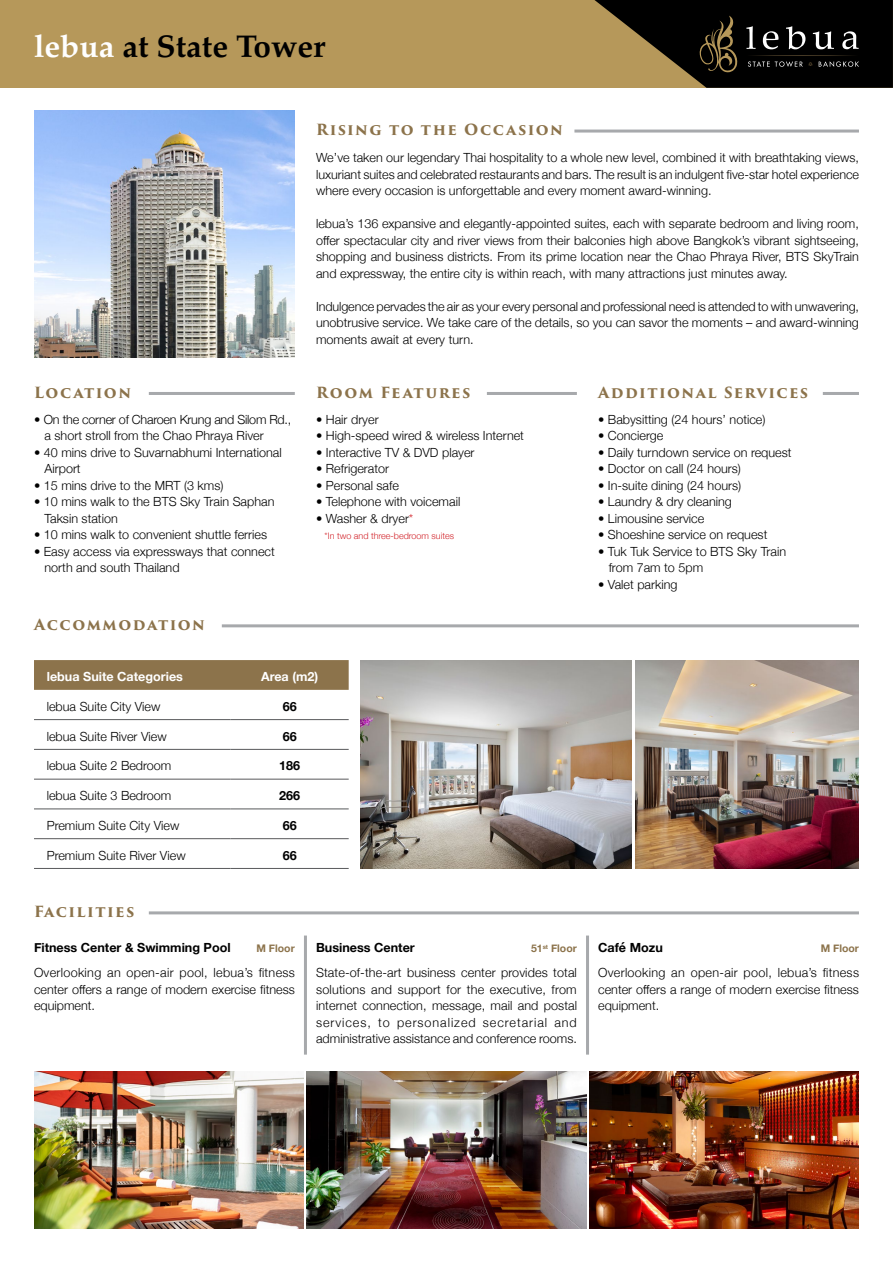
<style>
.page{position:relative;width:893px;height:1263px;background:#fff}
.page>*{position:absolute;margin:0;border:0;box-sizing:border-box;transform-origin:0 0}
.t1{font:700 31.5px "Palatino";color:#000}
.t2{font:700 15px "Trajan Pro 3";letter-spacing:.1em;color:#8c734b}
.t3{font:300 12.6px/16.5px "Helvetica Neue";color:#000;text-align:justify}
.t4{font:300 12.6px/16.5px "Helvetica Neue";letter-spacing:-.02em;color:#000}
.t5{font:700 12.6px "Helvetica Neue";color:#000}
.t6{font:700 12.6px "Helvetica Neue";color:#fff}
.t7{font:700 10.5px "Helvetica Neue";color:#8c734b}
.t8{font:300 9px "Helvetica Neue";color:#d2232a}
.s1{color:#fff}
.s2{color:#d2232a}
</style>
<div class="page">
<div style="left:0;top:0;width:893px;height:88px;background:#b6985a"></div>
<svg style="left:594px;top:0;width:299px;height:88px"></svg>
<img style="left:34px;top:111px;width:261px;height:246px">
<hr style="left:574px;top:130px;width:285px;height:3px;background:#a7a9ac">
<hr style="left:149px;top:392px;width:146px;height:3px;background:#a7a9ac">
<hr style="left:823px;top:392px;width:36px;height:3px;background:#a7a9ac">
<hr style="left:487px;top:392px;width:90px;height:3px;background:#a7a9ac">
<hr style="left:222px;top:624px;width:637px;height:3px;background:#a7a9ac">
<hr style="left:149px;top:911px;width:710px;height:3px;background:#a7a9ac">
<div style="left:34px;top:660px;width:315px;height:30px;background:#8c734b"></div>
<hr style="left:34px;top:719px;width:197px;height:1px;background:#58595b">
<hr style="left:231px;top:719px;width:118px;height:1px;background:#58595b">
<hr style="left:34px;top:749px;width:197px;height:1px;background:#58595b">
<hr style="left:231px;top:749px;width:118px;height:1px;background:#58595b">
<hr style="left:34px;top:779px;width:197px;height:1px;background:#58595b">
<hr style="left:231px;top:779px;width:118px;height:1px;background:#58595b">
<hr style="left:34px;top:808px;width:197px;height:1px;background:#58595b">
<hr style="left:231px;top:808px;width:118px;height:1px;background:#58595b">
<hr style="left:34px;top:838px;width:197px;height:1px;background:#58595b">
<hr style="left:231px;top:838px;width:118px;height:1px;background:#58595b">
<hr style="left:34px;top:868px;width:197px;height:1px;background:#58595b">
<hr style="left:231px;top:868px;width:118px;height:1px;background:#58595b">
<img style="left:360px;top:660px;width:271px;height:209px">
<img style="left:34px;top:1071px;width:270px;height:158px">
<img style="left:307px;top:1071px;width:279px;height:158px">
<img style="left:589px;top:1071px;width:270px;height:158px">
<img style="left:636px;top:660px;width:223px;height:209px">
<hr style="left:304px;top:935px;width:3px;height:119px;background:#a7a9ac">
<hr style="left:586px;top:935px;width:3px;height:119px;background:#a7a9ac">
<h1 class="t1" style="left:34px;top:19px;width:293px"><span class="s1">lebua</span> at State Tower</h1>
<p class="t2" style="left:316px;top:119px;width:248px">Rising to the Occasion</p>
<p class="t3" style="left:316px;top:149px;width:544px">We’ve taken our legendary Thai hospitality to a whole new level, combined it with breathtaking views, luxuriant suites and celebrated restaurants and bars. The result is an indulgent five-star hotel experience where every occasion is unforgettable and every moment award-winning.</p>
<p class="t3" style="left:316px;top:215px;width:544px">lebua’s 136 expansive and elegantly-appointed suites, each with separate bedroom and living room, offer spectacular city and river views from their balconies high above Bangkok’s vibrant sightseeing, shopping and business districts. From its prime location near the Chao Phraya River, BTS SkyTrain and expressway, the entire city is within reach, with many attractions just minutes away.</p>
<p class="t3" style="left:316px;top:297px;width:544px">Indulgence pervades the air as your every personal and professional need is attended to with unwavering, unobtrusive service. We take care of the details, so you can savor the moments – and award-winning moments await at every turn.</p>
<p class="t2" style="left:34px;top:381px;width:99px">Location</p>
<p class="t2" style="left:316px;top:381px;width:156px">Room Features</p>
<p class="t2" style="left:598px;top:381px;width:211px">Additional Services</p>
<p class="t4" style="left:45px;top:410px;width:248px;text-indent:-11px">• On the corner of Charoen Krung and Silom Rd., a short stroll from the Chao Phraya River</p>
<p class="t3" style="left:45px;top:443px;width:239px;text-indent:-11px">• 40 mins drive to Suvarnabhumi International<br>Airport</p>
<p class="t3" style="left:34px;top:476px;width:191px">• 15 mins drive to the MRT (3 kms)</p>
<p class="t3" style="left:45px;top:492px;width:231px;text-indent:-11px">• 10 mins walk to the BTS Sky Train Saphan<br>Taksin station</p>
<p class="t3" style="left:34px;top:525px;width:235px">• 10 mins walk to convenient shuttle ferries</p>
<p class="t3" style="left:45px;top:542px;width:232px;text-indent:-11px">• Easy access via expressways that connect north and south Thailand</p>
<p class="t2" style="left:34px;top:613px;width:172px">Accommodation</p>
<p class="t3" style="left:316px;top:410px;width:64px">• Hair dryer</p>
<p class="t3" style="left:316px;top:427px;width:209px">• High-speed wired &amp; wireless Internet</p>
<p class="t3" style="left:316px;top:443px;width:160px">• Interactive TV &amp; DVD player</p>
<p class="t3" style="left:316px;top:460px;width:75px">• Refrigerator</p>
<p class="t3" style="left:316px;top:476px;width:84px">• Personal safe</p>
<p class="t3" style="left:316px;top:493px;width:146px">• Telephone with voicemail</p>
<p class="t3" style="left:316px;top:509px;width:99px">• Washer &amp; dryer<span class="s2">*</span></p>
<p class="t8" style="left:325px;top:529px;width:131px">*In two and three-bedroom suites</p>
<p class="t6" style="left:47px;top:667px;width:138px">lebua Suite Categories</p>
<p class="t6" style="left:261px;top:667px;width:59px">Area (m2)</p>
<p class="t3" style="left:47px;top:697px;width:115px">lebua Suite City View</p>
<p class="t5" style="left:283px;top:696px;width:16px">66</p>
<p class="t3" style="left:47px;top:727px;width:122px">lebua Suite River View</p>
<p class="t5" style="left:283px;top:726px;width:16px">66</p>
<p class="t3" style="left:47px;top:757px;width:126px">lebua Suite 2 Bedroom</p>
<p class="t5" style="left:279px;top:756px;width:23px">186</p>
<p class="t3" style="left:47px;top:786px;width:126px">lebua Suite 3 Bedroom</p>
<p class="t5" style="left:279px;top:786px;width:23px">266</p>
<p class="t3" style="left:47px;top:816px;width:134px">Premium Suite City View</p>
<p class="t5" style="left:283px;top:815px;width:16px">66</p>
<p class="t3" style="left:47px;top:846px;width:140px">Premium Suite River View</p>
<p class="t5" style="left:283px;top:845px;width:16px">66</p>
<p class="t2" style="left:34px;top:900px;width:102px">Facilities</p>
<p class="t3" style="left:598px;top:410px;width:169px">• Babysitting (24 hours’ notice)</p>
<p class="t3" style="left:598px;top:426px;width:67px">• Concierge</p>
<p class="t3" style="left:598px;top:443px;width:195px">• Daily turndown service on request</p>
<p class="t3" style="left:598px;top:459px;width:144px">• Doctor on call (24 hours)</p>
<p class="t3" style="left:598px;top:476px;width:145px">• In-suite dining (24 hours)</p>
<p class="t3" style="left:598px;top:492px;width:135px">• Laundry &amp; dry cleaning</p>
<p class="t3" style="left:598px;top:509px;width:108px">• Limousine service</p>
<p class="t3" style="left:598px;top:526px;width:171px">• Shoeshine service on request</p>
<p class="t3" style="left:609px;top:542px;width:179px;text-indent:-11px">• Tuk Tuk Service to BTS Sky Train from 7am to 5pm</p>
<p class="t3" style="left:598px;top:575px;width:81px">• Valet parking</p>
<p class="t5" style="left:34px;top:938px;width:198px">Fitness Center &amp; Swimming Pool</p>
<p class="t7" style="left:257px;top:940px;width:40px">M Floor</p>
<p class="t5" style="left:316px;top:938px;width:100px">Business Center</p>
<p class="t7" style="left:531px;top:940px;width:47px">51<sup>st</sup> Floor</p>
<p class="t5" style="left:598px;top:938px;width:66px">Café Mozu</p>
<p class="t7" style="left:821px;top:940px;width:40px">M Floor</p>
<p class="t3" style="left:34px;top:963px;width:262px">Overlooking an open-air pool, lebua’s fitness center offers a range of modern exercise fitness equipment.</p>
<p class="t3" style="left:316px;top:963px;width:262px">State-of-the-art business center provides total solutions and support for the executive, from internet connection, message, mail and postal services, to personalized secretarial and administrative assistance and conference rooms.</p>
<p class="t3" style="left:598px;top:963px;width:262px">Overlooking an open-air pool, lebua’s fitness center offers a range of modern exercise fitness equipment.</p>
</div>
